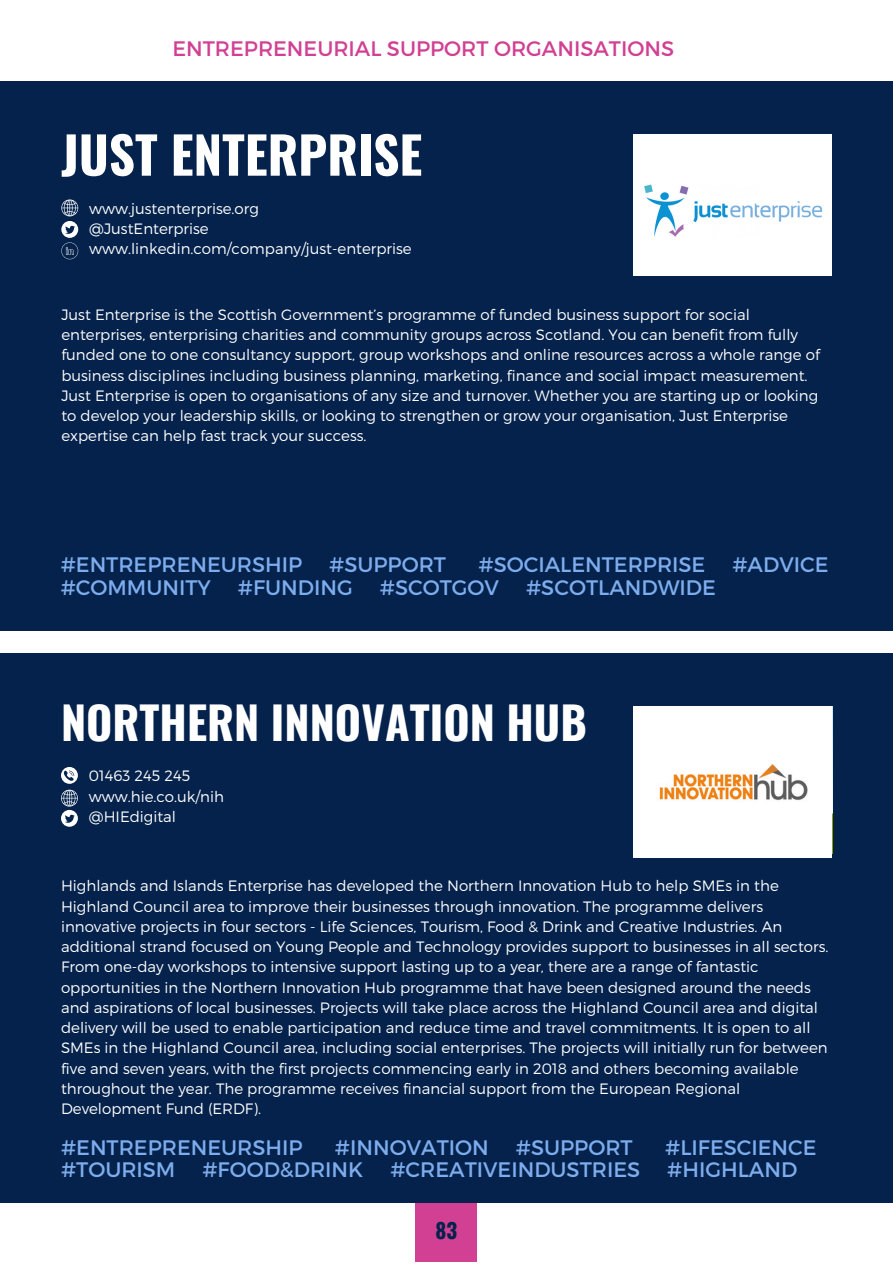
<style>
.page{position:relative;width:893px;height:1264px;background:#fff}
.page>*{position:absolute;margin:0;border:0;box-sizing:border-box;transform-origin:0 0}
.t1{font:700 51px "Oswald";color:#fff}
.t2{font:700 45px "Oswald";color:#fff}
.t3{font:21px "Montserrat";color:#7eaded}
.t4{font:21px "Montserrat";color:#d14093}
.t5{font:700 21px "Oswald";color:#04224c}
.t6{font:300 15px/20.2px "Montserrat";color:#fff}
</style>
<div class="page">
<div style="left:0;top:81px;width:892px;height:549px;background:#04224c"></div>
<div style="left:415px;top:1200px;width:62px;height:62px;background:#d14093"></div>
<div style="left:0;top:652px;width:892px;height:550px;background:#04224c"></div>
<svg style="left:61px;top:199px;width:17px;height:60px"></svg>
<svg style="left:61px;top:767px;width:17px;height:16px"></svg>
<svg style="left:61px;top:789px;width:17px;height:37px"></svg>
<div style="left:633px;top:706px;width:199px;height:151px;background:#fff"></div>
<div style="left:633px;top:135px;width:199px;height:141px;background:#fff"></div>
<img style="left:644px;top:184px;width:178px;height:53px">
<img style="left:659px;top:764px;width:149px;height:37px">
<p class="t4" style="left:172px;top:35px;width:503px">ENTREPRENEURIAL SUPPORT ORGANISATIONS</p>
<p class="t1" style="left:61px;top:115px;width:362px">JUST ENTERPRISE</p>
<p class="t6" style="left:89px;top:198px;width:171px">www.justenterprise.org</p>
<p class="t6" style="left:89px;top:218px;width:121px">@JustEnterprise</p>
<p class="t6" style="left:89px;top:238px;width:324px">www.linkedin.com/company/just-enterprise</p>
<p class="t6" style="left:61px;top:304px;width:760px">Just Enterprise is the Scottish Government’s programme of funded business support for social enterprises, enterprising charities and community groups across Scotland. You can benefit from fully funded one to one consultancy support, group workshops and online resources across a whole range of business disciplines including business planning, marketing, finance and social impact measurement.<br>Just Enterprise is open to organisations of any size and turnover. Whether you are starting up or looking to develop your leadership skills, or looking to strengthen or grow your organisation, Just Enterprise expertise can help fast track your success.</p>
<p class="t3" style="left:61px;top:551px;width:243px">#ENTREPRENEURSHIP</p>
<p class="t3" style="left:329px;top:551px;width:118px">#SUPPORT</p>
<p class="t3" style="left:478px;top:551px;width:228px">#SOCIALENTERPRISE</p>
<p class="t3" style="left:732px;top:551px;width:98px">#ADVICE</p>
<p class="t3" style="left:61px;top:573px;width:152px">#COMMUNITY</p>
<p class="t3" style="left:238px;top:573px;width:116px">#FUNDING</p>
<p class="t3" style="left:380px;top:573px;width:121px">#SCOTGOV</p>
<p class="t3" style="left:526px;top:573px;width:191px">#SCOTLANDWIDE</p>
<p class="t2" style="left:61px;top:687px;width:527px">NORTHERN INNOVATION HUB</p>
<p class="t6" style="left:89px;top:765px;width:103px">01463 245 245</p>
<p class="t6" style="left:89px;top:785px;width:136px">www.hie.co.uk/nih</p>
<p class="t6" style="left:89px;top:805px;width:89px">@HIEdigital</p>
<p class="t6" style="left:61px;top:875px;width:769px">Highlands and Islands Enterprise has developed the Northern Innovation Hub to help SMEs in the Highland Council area to improve their businesses through innovation. The programme delivers innovative projects in four sectors - Life Sciences, Tourism, Food &amp; Drink and Creative Industries. An additional strand focused on Young People and Technology provides support to businesses in all sectors.<br>From one-day workshops to intensive support lasting up to a year, there are a range of fantastic opportunities in the Northern Innovation Hub programme that have been designed around the needs and aspirations of local businesses. Projects will take place across the Highland Council area and digital delivery will be used to enable participation and reduce time and travel commitments. It is open to all SMEs in the Highland Council area, including social enterprises. The projects will initially run for between five and seven years, with the first projects commencing early in 2018 and others becoming available throughout the year. The programme receives financial support from the European Regional Development Fund (ERDF).</p>
<p class="t3" style="left:61px;top:1133px;width:243px">#ENTREPRENEURSHIP</p>
<p class="t3" style="left:335px;top:1133px;width:155px">#INNOVATION</p>
<p class="t3" style="left:516px;top:1133px;width:118px">#SUPPORT</p>
<p class="t3" style="left:665px;top:1133px;width:153px">#LIFESCIENCE</p>
<p class="t3" style="left:61px;top:1156px;width:116px">#TOURISM</p>
<p class="t3" style="left:202px;top:1156px;width:162px">#FOOD&amp;DRINK</p>
<p class="t3" style="left:390px;top:1156px;width:251px">#CREATIVEINDUSTRIES</p>
<p class="t3" style="left:667px;top:1156px;width:131px">#HIGHLAND</p>
<p class="t5" style="left:435px;top:1214px;width:23px">83</p>
</div>
